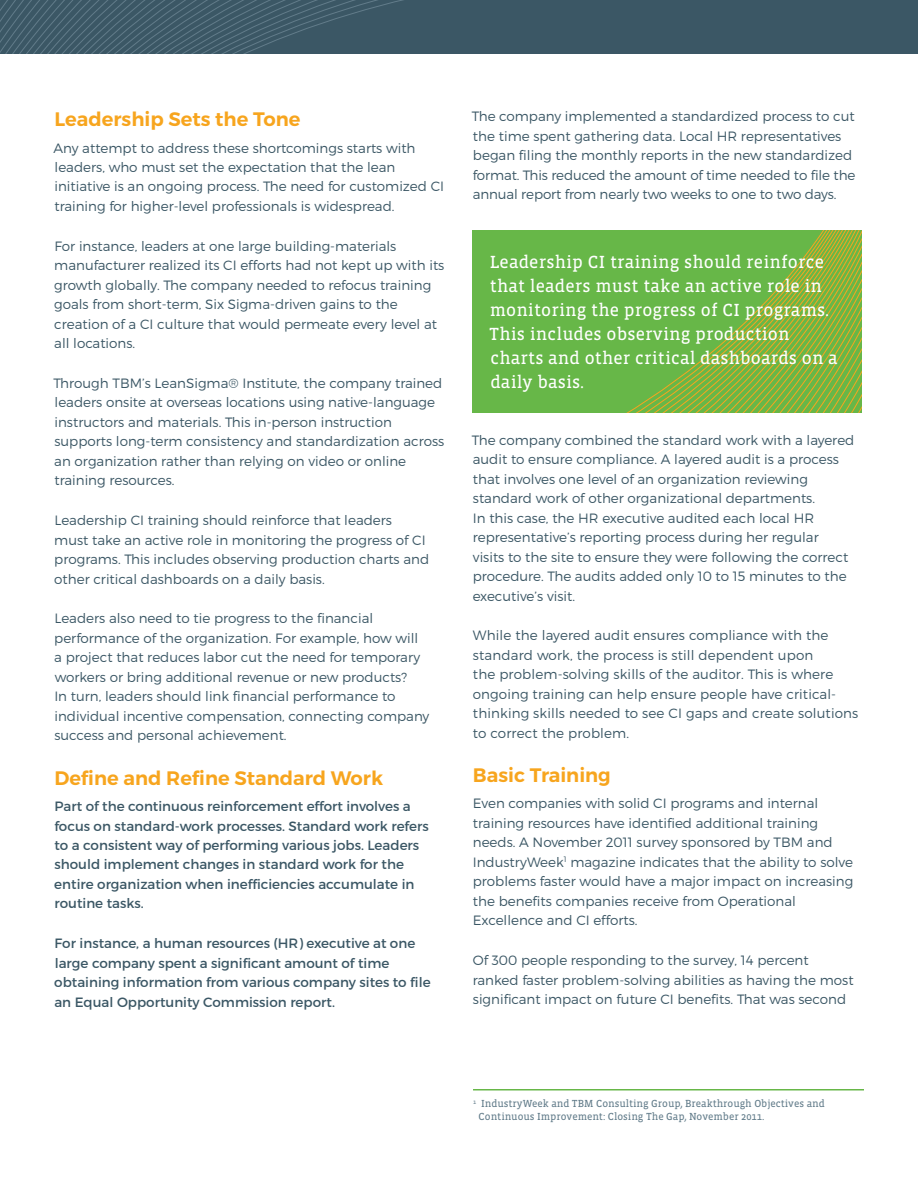
<style>
.page{position:relative;width:918px;height:1188px;background:#fff}
.page>*{position:absolute;margin:0;border:0;box-sizing:border-box;transform-origin:0 0}
.t1{font:600 19.5px "Montserrat";color:#f7a51e}
.t2{font:18px/24px "Vista Slab OT";letter-spacing:.01em;color:#fff}
.t3{font:300 13.5px/19.5px "Montserrat";color:#3b5765}
.t4{font:13.5px/19.5px "Montserrat";color:#3b5765}
.t5{font:10.5px/12.6px "Vista Slab OT";color:#627c8a}
</style>
<div class="page">
<div style="left:0;top:0;width:918px;height:54px;background:#3b5765"></div>
<svg style="left:0;top:0;width:404px;height:54px"></svg>
<svg style="left:472px;top:230px;width:390px;height:182px;background:#71b544"></svg>
<hr style="left:473px;top:1089px;width:391px;height:1px;background:#67b748">
<h1 class="t1" style="left:54px;top:107px;width:248px">Leadership Sets the Tone</h1>
<p class="t3" style="left:54px;top:138px;width:392px">Any attempt to address these shortcomings starts with leaders, who must set the expectation that the lean initiative is an ongoing process. The need for customized CI training for higher-level professionals is widespread.</p>
<p class="t3" style="left:54px;top:236px;width:392px">For instance, leaders at one large building-materials manufacturer realized its CI efforts had not kept up with its growth globally. The company needed to refocus training goals from short-term, Six Sigma-driven gains to the creation of a CI culture that would permeate every level at all locations.</p>
<p class="t3" style="left:53px;top:373px;width:392px">Through TBM’s LeanSigma® Institute, the company trained leaders onsite at overseas locations using native-language instructors and materials. This in-person instruction supports long-term consistency and standardization across an organization rather than relying on video or online training resources.</p>
<p class="t3" style="left:54px;top:510px;width:377px">Leadership CI training should reinforce that leaders must take an active role in monitoring the progress of CI programs. This includes observing production charts and other critical dashboards on a daily basis.</p>
<p class="t3" style="left:54px;top:609px;width:377px">Leaders also need to tie progress to the financial performance of the organization. For example, how will a project that reduces labor cut the need for temporary workers or bring additional revenue or new products?<br>In turn, leaders should link financial performance to individual incentive compensation, connecting company success and personal achievement.</p>
<h1 class="t1" style="left:54px;top:766px;width:330px">Define and Refine Standard Work</h1>
<p class="t4" style="left:54px;top:796px;width:376px">Part of the continuous reinforcement effort involves a focus on standard-work processes. Standard work refers to a consistent way of performing various jobs. Leaders should implement changes in standard work for the entire organization when inefficiencies accumulate in routine tasks.</p>
<p class="t4" style="left:54px;top:934px;width:378px">For instance, a human resources (HR) executive at one large company spent a significant amount of time obtaining information from various company sites to file an Equal Opportunity Commission report.</p>
<p class="t3" style="left:472px;top:107px;width:385px">The company implemented a standardized process to cut the time spent gathering data. Local HR representatives began filing the monthly reports in the new standardized format. This reduced the amount of time needed to file the annual report from nearly two weeks to one to two days.</p>
<h2 class="t2" style="left:489px;top:251px;width:350px">Leadership CI training should reinforce that leaders must take an active role in monitoring the progress of CI programs.<br>This includes observing production charts and other critical dashboards on a daily basis.</h2>
<p class="t3" style="left:472px;top:430px;width:384px">The company combined the standard work with a layered audit to ensure compliance. A layered audit is a process that involves one level of an organization reviewing standard work of other organizational departments.<br>In this case, the HR executive audited each local HR representative’s reporting process during her regular<br>visits to the site to ensure they were following the correct procedure. The audits added only 10 to 15 minutes to the executive’s visit.</p>
<p class="t3" style="left:473px;top:626px;width:387px">While the layered audit ensures compliance with the standard work, the process is still dependent upon<br>the problem-solving skills of the auditor. This is where ongoing training can help ensure people have critical&shy;thinking skills needed to see CI gaps and create solutions to correct the problem.</p>
<h1 class="t1" style="left:473px;top:763px;width:139px">Basic Training</h1>
<p class="t3" style="left:473px;top:794px;width:382px">Even companies with solid CI programs and internal training resources have identified additional training needs. A November 2011 survey sponsored by TBM and IndustryWeek<sup>1</sup> magazine indicates that the ability to solve problems faster would have a major impact on increasing the benefits companies receive from Operational Excellence and CI efforts.</p>
<p class="t3" style="left:473px;top:950px;width:382px">Of 300 people responding to the survey, 14 percent ranked faster problem-solving abilities as having the most significant impact on future CI benefits. That was second</p>
<p class="t5" style="left:479px;top:1098px;width:348px;text-indent:-6px"><sup>1</sup> IndustryWeek and TBM Consulting Group, Breakthrough Objectives and<br>Continuous Improvement: Closing The Gap, November 2011.</p>
</div>
